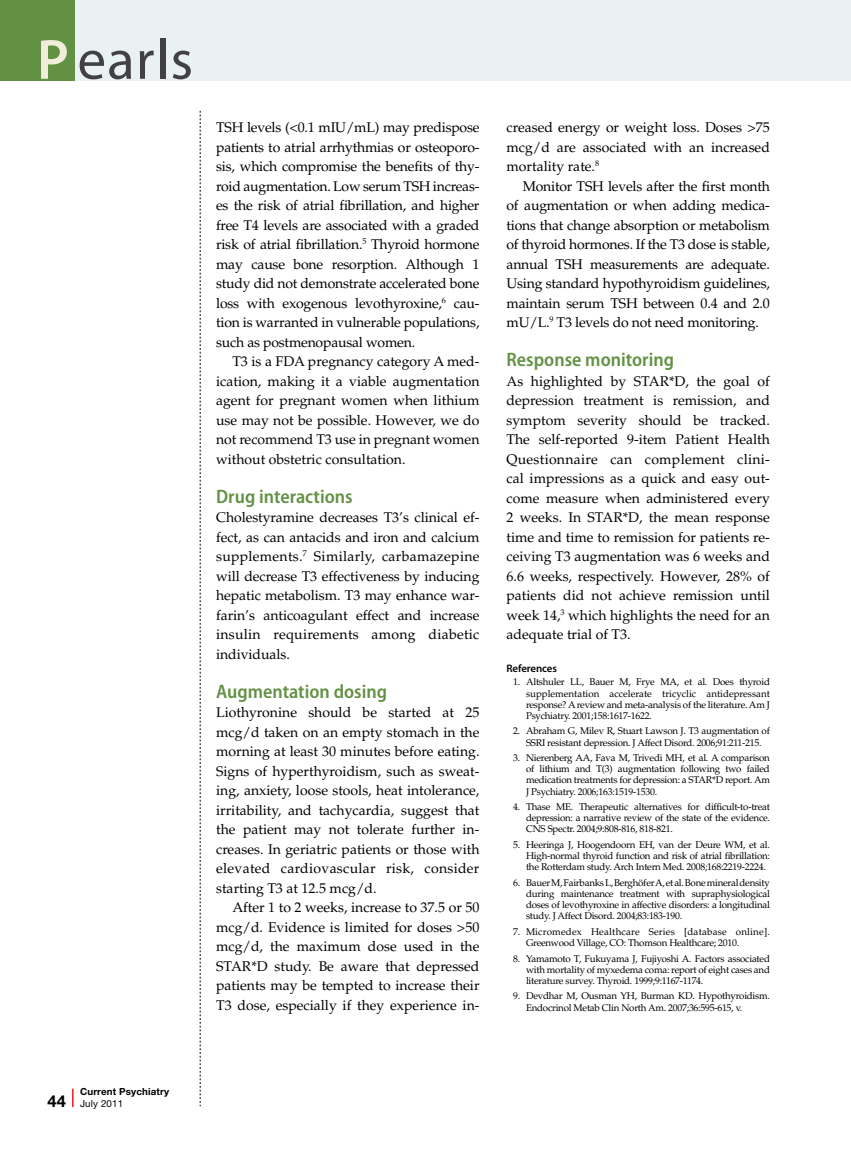
<style>
.page{position:relative;width:851px;height:1161px;background:#fff}
.page>*{position:absolute;margin:0;border:0;box-sizing:border-box;transform-origin:0 0}
.t1{font:57px "Myriad Pro";letter-spacing:.02em;color:#414042}
.t2{font:600 semi-condensed 19.5px "Myriad Pro";color:#639144}
.t3{font:700 16.5px "Helvetica Neue LT Std";color:#000}
.Body_1{font:14.1px/19.5px "Palatino LT Std";color:#000;text-align:justify}
.Body_2{font:14.1px/19.5px "Palatino LT Std";color:#000;text-align:justify}
.Reference_Hed{font:600 10.8px "Myriad Pro";letter-spacing:-.01em;color:#000}
.References{font:9.75px/11.2px "Palatino LT Std";letter-spacing:-.025em;color:#000;text-align:justify}
.References-2{font:9.75px/11.1px "Palatino LT Std";color:#000}
.t4{font:700 9.75px "Helvetica Neue LT Std";letter-spacing:.015em;color:#000}
.t5{font:9.75px "Helvetica Neue LT Std";letter-spacing:.015em;color:#000}
.s1{font-weight:600;color:#f0eddb}
</style>
<div class="page">
<div style="left:0;top:0;width:850px;height:81px;background:#eaf1f2"></div>
<div style="left:0;top:0;width:75px;height:81px;background:#639144"></div>
<svg style="left:200px;top:111px;width:1px;height:995px"></svg>
<svg style="left:72px;top:1089px;width:2px;height:18px"></svg>
<p class="t1" style="left:37px;top:25px;width:157px"><span class="s1">P</span> earls</p>
<p class="Body_1" style="left:216px;top:118px;width:265px">TSH levels (&lt;0.1 mIU/mL) may predispose patients to atrial arrhythmias or osteoporo&shy;sis, which compromise the benefits of thy&shy;roid augmentation. Low serum TSH increas&shy;es the risk of atrial fibrillation, and higher free T4 levels are associated with a graded risk of atrial fibrillation.<sup>5</sup> Thyroid hormone may cause bone resorption. Although 1 study did not demonstrate accelerated bone loss with exogenous levothyroxine,<sup>6</sup> cau&shy;tion is warranted in vulnerable populations, such as postmenopausal women.</p>
<p class="Body_2" style="left:216px;top:352px;width:265px;text-indent:16px">T3 is a FDA pregnancy category A med&shy;ication, making it a viable augmentation agent for pregnant women when lithium use may not be possible. However, we do not recommend T3 use in pregnant women without obstetric consultation.</p>
<h1 class="t2" style="left:216px;top:484px;width:138px">Drug interactions</h1>
<p class="Body_1" style="left:216px;top:508px;width:265px">Cholestyramine decreases T3’s clinical ef&shy;fect, as can antacids and iron and calcium supplements.<sup>7</sup> Similarly, carbamazepine will decrease T3 effectiveness by inducing hepatic metabolism. T3 may enhance war&shy;farin’s anticoagulant effect and increase insulin requirements among diabetic individuals.</p>
<h1 class="t2" style="left:216px;top:679px;width:172px">Augmentation dosing</h1>
<p class="Body_1" style="left:216px;top:703px;width:265px">Liothyronine should be started at 25 mcg/d taken on an empty stomach in the morning at least 30 minutes before eating.<br>Signs of hyperthyroidism, such as sweat&shy;ing, anxiety, loose stools, heat intolerance, irritability, and tachycardia, suggest that the patient may not tolerate further in&shy;creases. In geriatric patients or those with elevated cardiovascular risk, consider starting T3 at 12.5 mcg/d.</p>
<p class="Body_2" style="left:216px;top:898px;width:265px;text-indent:16px">After 1 to 2 weeks, increase to 37.5 or 50 mcg/d. Evidence is limited for doses &gt;50 mcg/d, the maximum dose used in the STAR*D study. Be aware that depressed patients may be tempted to increase their T3 dose, especially if they experience in-</p>
<p class="Body_2" style="left:506px;top:118px;width:265px">creased energy or weight loss. Doses &gt;75 mcg/d are associated with an increased mortality rate.<sup>8</sup></p>
<p class="Body_2" style="left:506px;top:176px;width:265px;text-indent:16px">Monitor TSH levels after the first month of augmentation or when adding medica&shy;tions that change absorption or metabolism of thyroid hormones. If the T3 dose is stable, annual TSH measurements are adequate.<br>Using standard hypothyroidism guidelines, maintain serum TSH between 0.4 and 2.0 mU/L.<sup>9</sup> T3 levels do not need monitoring.</p>
<h1 class="t2" style="left:506px;top:347px;width:169px">Response monitoring</h1>
<p class="Body_1" style="left:506px;top:371px;width:265px">As highlighted by STAR*D, the goal of depression treatment is remission, and symptom severity should be tracked.<br>The self-reported 9-item Patient Health Questionnaire can complement clini&shy;cal impressions as a quick and easy out&shy;come measure when administered every 2 weeks. In STAR*D, the mean response time and time to remission for patients re&shy;ceiving T3 augmentation was 6 weeks and 6.6 weeks, respectively. However, 28% of patients did not achieve remission until week 14,<sup>3</sup> which highlights the need for an adequate trial of T3.</p>
<p class="Reference_Hed" style="left:506px;top:662px;width:52px">References</p>
<p class="References" style="left:526px;top:677px;width:245px;text-indent:-13px">1. Altshuler LL, Bauer M, Frye MA, et al. Does thyroid supplementation accelerate tricyclic antidepressant response? A review and meta-analysis of the literature. Am J Psychiatry. 2001;158:1617-1622.</p>
<p class="References" style="left:513px;top:726px;width:258px;text-align:center">2. Abraham G, Milev R, Stuart Lawson J. T3 augmentation of<br>SSRI resistant depression. J Affect Disord. 2006;91:211-215.</p>
<p class="References" style="left:526px;top:752px;width:245px;text-indent:-13px">3. Nierenberg AA, Fava M, Trivedi MH, et al. A comparison of lithium and T(3) augmentation following two failed medication treatments for depression: a STAR*D report. Am J Psychiatry. 2006;163:1519-1530.</p>
<p class="References" style="left:526px;top:801px;width:245px;text-indent:-13px">4. Thase ME. Therapeutic alternatives for difficult-to-treat depression: a narrative review of the state of the evidence.<br>CNS Spectr. 2004;9:808-816, 818-821.</p>
<p class="References" style="left:526px;top:839px;width:245px;text-indent:-13px">5. Heeringa J, Hoogendoorn EH, van der Deure WM, et al.<br>High-normal thyroid function and risk of atrial fibrillation: the Rotterdam study. Arch Intern Med. 2008;168:2219-2224.</p>
<p class="References" style="left:526px;top:877px;width:245px;text-indent:-13px">6. Bauer M, Fairbanks L, Berghöfer A, et al. Bone mineral density during maintenance treatment with supraphysiological doses of levothyroxine in affective disorders: a longitudinal study. J Affect Disord. 2004;83:183-190.</p>
<p class="References-2" style="left:526px;top:926px;width:245px;text-indent:-13px">7. Micromedex Healthcare Series [database online].<br>Greenwood Village, CO: Thomson Healthcare; 2010.</p>
<p class="References" style="left:526px;top:953px;width:245px;text-indent:-13px">8. Yamamoto T, Fukuyama J, Fujiyoshi A. Factors associated with mortality of myxedema coma: report of eight cases and literature survey. Thyroid. 1999;9:1167-1174.</p>
<p class="References" style="left:526px;top:990px;width:245px;line-height:12px;text-indent:-13px">9. Devdhar M, Ousman YH, Burman KD. Hypothyroidism.<br>Endocrinol Metab Clin North Am. 2007;36:595-615, v.</p>
<p class="t3" style="left:47px;top:1091px;width:20px">44</p>
<p class="t4" style="left:80px;top:1085px;width:90px">Current Psychiatry</p>
<p class="t5" style="left:80px;top:1098px;width:45px">July 2011</p>
</div>
